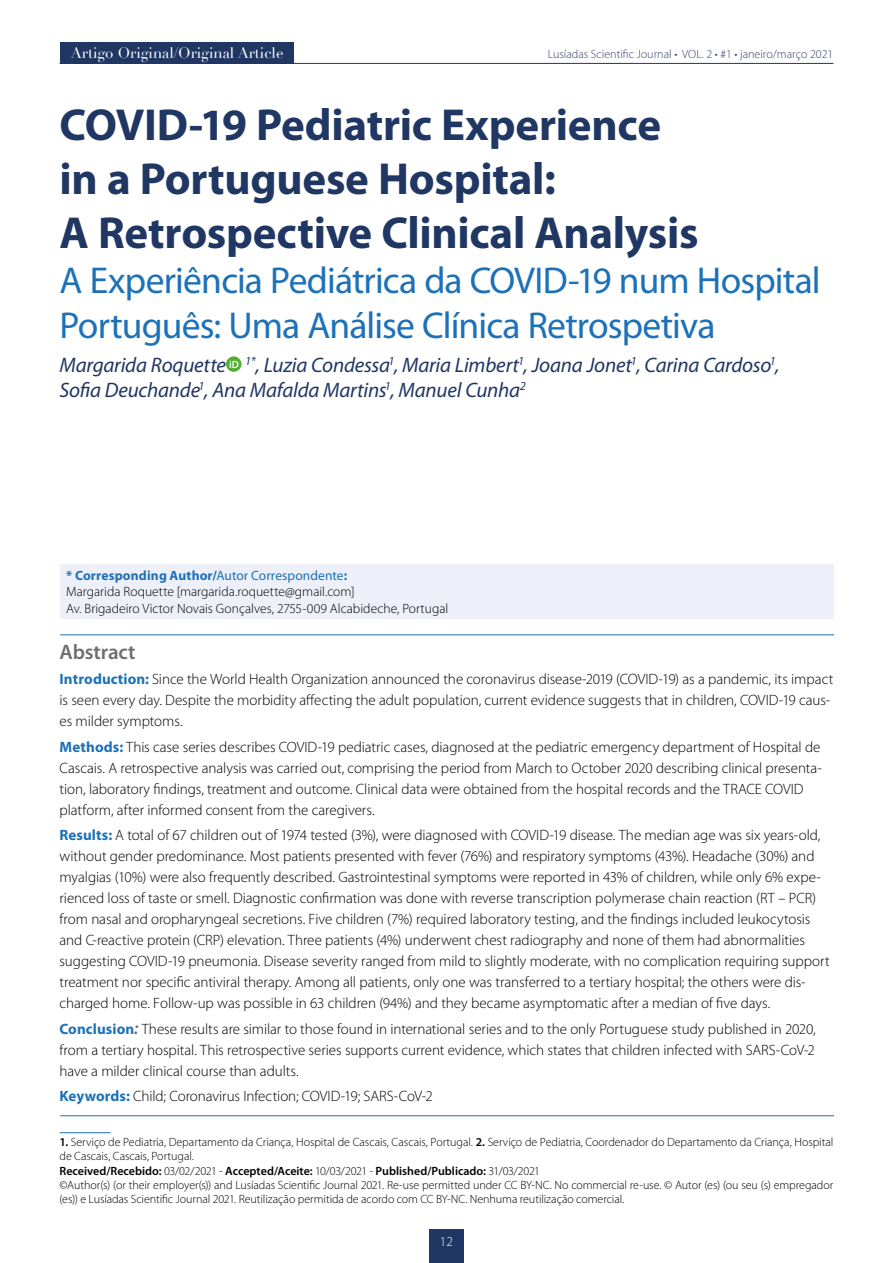
<style>
.page{position:relative;width:893px;height:1263px;background:#fff}
.page>*{position:absolute;margin:0;border:0;box-sizing:border-box;transform-origin:0 0}
.t1{font:700 45px/54px "Myriad Pro";letter-spacing:-.005em;color:#203663}
.t2{font:37.5px/45px "Myriad Pro";letter-spacing:-.025em;color:#1d71b8}
.t3{font:italic 21px/25.2px "Myriad Pro";letter-spacing:-.01em;color:#203663}
.t4{font:600 21px "Myriad Pro";letter-spacing:-.01em;color:#706f6f}
.t5{font:300 15px/21px "Myriad Pro";letter-spacing:-.005em;color:#000}
.t6{font:15px "Didot";color:#fff}
.t7{font:300 13.5px/16.2px "Myriad Pro";color:#000}
.t8{font:300 13.5px "Myriad Pro";color:#fff}
.t9{font:300 12px/14.4px "Myriad Pro";letter-spacing:-.005em;color:#000}
.t10{font:300 12px "Myriad Pro";color:#35426e}
.s1{font-weight:700;color:#1d71b8}
.s2{font-weight:400;color:#1d71b8}
.s3{font-weight:600;font-style:italic;font-size:18px;color:#706f6f}
.s4{font-weight:600}
</style>
<div class="page">
<div style="left:429px;top:1229px;width:34px;height:34px;background:#203663"></div>
<hr style="left:60px;top:63px;width:773px;height:1px;background:#203663">
<div style="left:60px;top:43px;width:234px;height:21px;background:#203663"></div>
<div style="left:226px;top:356px;width:15px;height:16px;background:#52ae32;border-radius:50%"></div>
<div style="left:60px;top:564px;width:774px;height:55px;background:#edf0f9"></div>
<hr style="left:60px;top:634px;width:774px;height:1px;background:#1d71b8">
<hr style="left:60px;top:1115px;width:774px;height:1px;background:#1d71b8">
<hr style="left:60px;top:1132px;width:51px;height:1px;background:#1d71b8">
<p class="t6" style="left:71px;top:44px;width:214px">Artigo Original/Original Article</p>
<p class="t10" style="left:548px;top:48px;width:287px">Lusíadas Scientific Journal • VOL. 2 • #1 • janeiro/março 2021</p>
<h1 class="t1" style="left:60px;top:98px;width:640px">COVID-19 Pediatric Experience in a Portuguese Hospital:<br>A Retrospective Clinical Analysis</h1>
<h2 class="t2" style="left:60px;top:259px;width:763px">A Experiência Pediátrica da COVID-19 num Hospital<br>Português: Uma Análise Clínica Retrospetiva</h2>
<h3 class="t3" style="left:60px;top:353px;width:722px">Margarida Roquette <sup>iD</sup> <sup>1*</sup>, Luzia Condessa<sup>1</sup>, Maria Limbert<sup>1</sup>, Joana Jonet<sup>1</sup>, Carina Cardoso<sup>1</sup>,<br>Sofia Deuchande<sup>1</sup>, Ana Mafalda Martins<sup>1</sup>, Manuel Cunha<sup>2</sup></h3>
<p class="t7" style="left:66px;top:568px;width:384px"><span class="s1">* Corresponding Author/</span><span class="s2">Autor Correspondente</span><span class="s1">:<br></span>Margarida Roquette [margarida.roquette@gmail.com]<br>Av. Brigadeiro Victor Novais Gonçalves, 2755-009 Alcabideche, Portugal</p>
<h3 class="t4" style="left:60px;top:640px;width:78px">Abstract</h3>
<p class="t5" style="left:60px;top:669px;width:775px"><span class="s1">Introduction:</span> Since the World Health Organization announced the coronavirus disease-2019 (COVID-19) as a pandemic, its impact is seen every day. Despite the morbidity affecting the adult population, current evidence suggests that in children, COVID-19 caus&shy;es milder symptoms.</p>
<p class="t5" style="left:60px;top:736px;width:764px"><span class="s1">Methods:</span> This case series describes COVID-19 pediatric cases, diagnosed at the pediatric emergency department of Hospital de Cascais. A retrospective analysis was carried out, comprising the period from March to October 2020 describing clinical presenta&shy;tion, laboratory findings, treatment and outcome. Clinical data were obtained from the hospital records and the TRACE COVID platform, after informed consent from the caregivers.</p>
<p class="t5" style="left:60px;top:825px;width:772px"><span class="s1">Results:</span> A total of 67 children out of 1974 tested (3%), were diagnosed with COVID-19 disease. The median age was six years-old, without gender predominance. Most patients presented with fever (76%) and respiratory symptoms (43%). Headache (30%) and myalgias (10%) were also frequently described. Gastrointestinal symptoms were reported in 43% of children, while only 6% expe&shy;rienced loss of taste or smell. Diagnostic confirmation was done with reverse transcription polymerase chain reaction (RT – PCR) from nasal and oropharyngeal secretions. Five children (7%) required laboratory testing, and the findings included leukocytosis and C-reactive protein (CRP) elevation. Three patients (4%) underwent chest radiography and none of them had abnormalities suggesting COVID-19 pneumonia. Disease severity ranged from mild to slightly moderate, with no complication requiring support treatment nor specific antiviral therapy. Among all patients, only one was transferred to a tertiary hospital; the others were dis&shy;charged home. Follow-up was possible in 63 children (94%) and they became asymptomatic after a median of five days.</p>
<p class="t5" style="left:60px;top:1018px;width:758px;text-align:justify"><span class="s1">Conclusion</span><span class="s3">:</span> These results are similar to those found in international series and to the only Portuguese study published in 2020, from a tertiary hospital. This retrospective series supports current evidence, which states that children infected with SARS-CoV-2 have a milder clinical course than adults.</p>
<p class="t5" style="left:60px;top:1086px;width:375px"><span class="s1">Keywords:</span> Child; Coronavirus Infection; COVID-19; SARS-CoV-2</p>
<p class="t9" style="left:60px;top:1135px;width:775px"><span class="s4">1.</span> Serviço de Pediatria, Departamento da Criança, Hospital de Cascais, Cascais, Portugal. <span class="s4">2.</span> Serviço de Pediatria, Coordenador do Departamento da Criança, Hospital de Cascais, Cascais, Portugal.<br><span class="s4">Received/Recebido:</span> 03/02/2021 - <span class="s4">Accepted/Aceite:</span> 10/03/2021 - <span class="s4">Published/Publicado:</span> 31/03/2021<br>©Author(s) (or their employer(s)) and Lusíadas Scientific Journal 2021. Re-use permitted under CC BY-NC. No commercial re-use. © Autor (es) (ou seu (s) empregador (es)) e Lusíadas Scientific Journal 2021. Reutilização permitida de acordo com CC BY-NC. Nenhuma reutilização comercial.</p>
<p class="t8" style="left:440px;top:1234px;width:15px">12</p>
</div>
